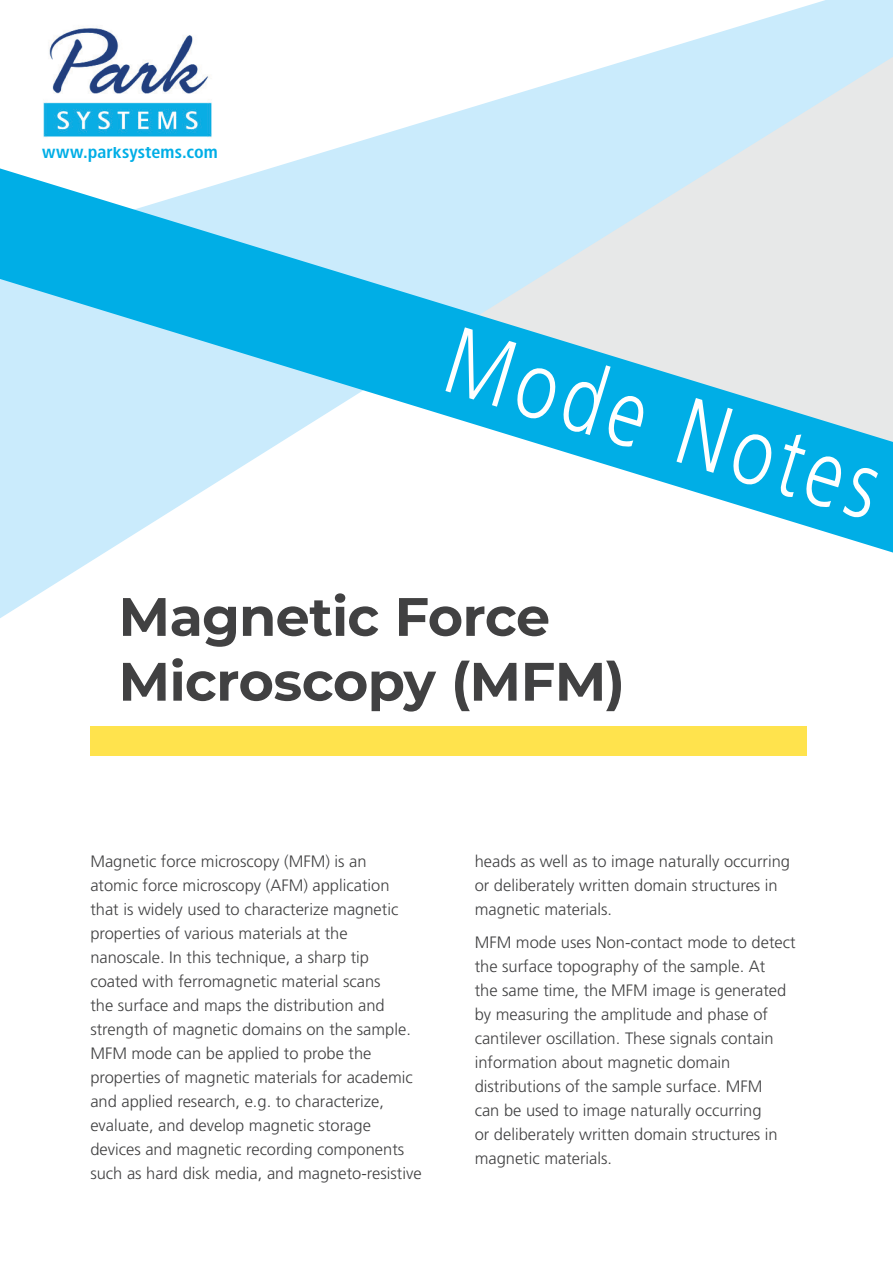
<style>
.page{position:relative;width:893px;height:1263px;background:#fff}
.page>*{position:absolute;margin:0;border:0;box-sizing:border-box;transform-origin:0 0}
.H_4_Bold{font:300 95.25px "Frutiger LT Std";color:#fff;scale:.79 1}
.H_2_Bold{font:700 54px/64.8px "Montserrat";letter-spacing:-.015em;color:#414142}
.H_6_Light_Right{font:700 condensed 18px "Frutiger LT Std";letter-spacing:.005em;color:#00aee6}
.BT{font:300 16.5px/24px "Frutiger LT Std";color:#414142}
</style>
<div class="page">
<svg style="left:0;top:0;width:893px;height:618px"></svg>
<img style="left:39px;top:15px;width:177px;height:132px">
<svg style="left:469px;top:18px;width:424px;height:569px;fill:#caebfc"></svg>
<svg style="left:0;top:162px;width:893px;height:397px"></svg>
<div style="left:90px;top:726px;width:716px;height:30px;background:#ffe34d"></div>
<p class="H_6_Light_Right" style="left:42px;top:141px;width:177px">www.parksystems.com</p>
<p class="H_4_Bold" style="left:465px;top:306px;width:569px;rotate:17deg">Mode Notes</p>
<p class="H_2_Bold" style="left:119px;top:582px;width:508px">Magnetic Force<br>Microscopy (MFM)</p>
<p class="BT" style="left:90px;top:850px;width:333px">Magnetic force microscopy (MFM) is an<br>atomic force microscopy (AFM) application that is widely used to characterize magnetic properties of various materials at the nanoscale. In this technique, a sharp tip<br>coated with ferromagnetic material scans<br>the surface and maps the distribution and strength of magnetic domains on the sample.<br>MFM mode can be applied to probe the properties of magnetic materials for academic and applied research, e.g. to characterize, evaluate, and develop magnetic storage devices and magnetic recording components such as hard disk media, and magneto-resistive</p>
<p class="BT" style="left:475px;top:850px;width:317px">heads as well as to image naturally occurring or deliberately written domain structures in magnetic materials.</p>
<p class="BT" style="left:475px;top:930px;width:322px">MFM mode uses Non-contact mode to detect the surface topography of the sample. At<br>the same time, the MFM image is generated by measuring the amplitude and phase of cantilever oscillation. These signals contain information about magnetic domain distributions of the sample surface. MFM<br>can be used to image naturally occurring<br>or deliberately written domain structures in magnetic materials.</p>
</div>
